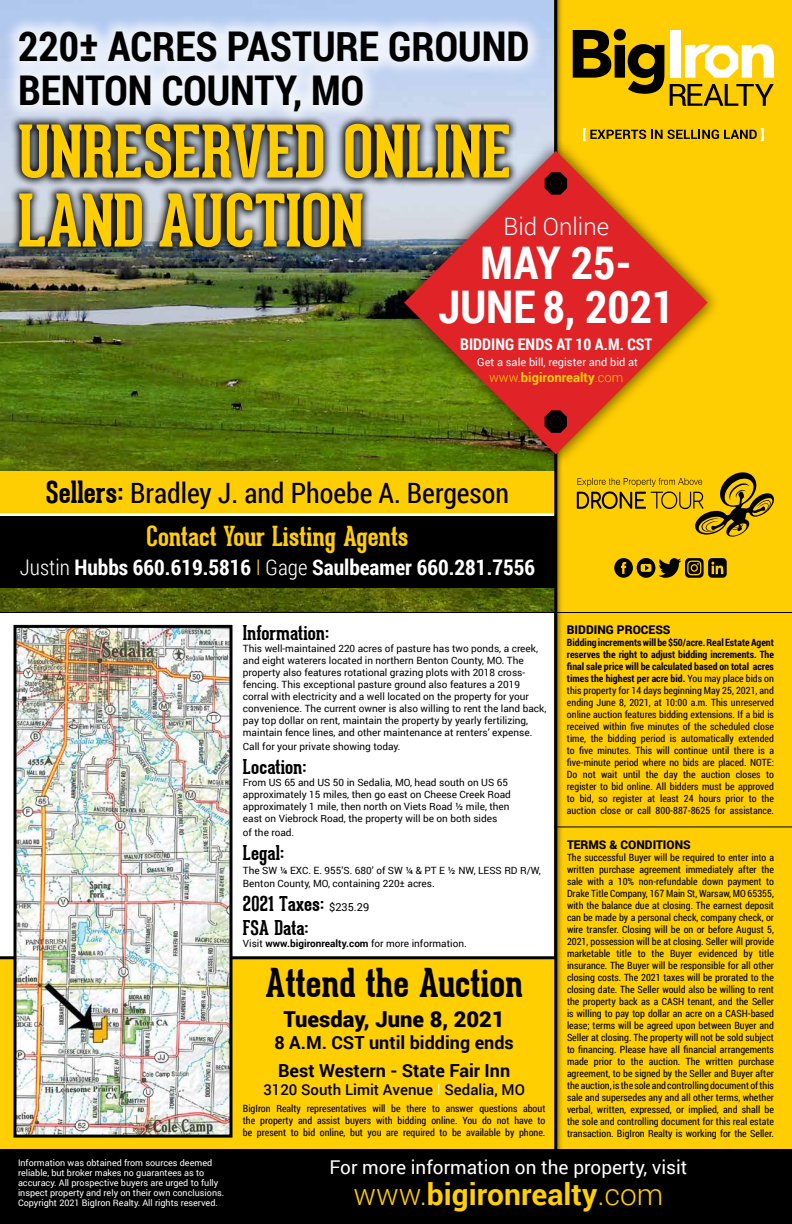
<style>
.page{position:relative;width:792px;height:1224px;background:#fff}
.page>*{position:absolute;margin:0;border:0;box-sizing:border-box;transform-origin:0 0}
.t1{font:700 71px/69px "Geared Slab";color:#ffce02}
.t2{font:700 45px/44px "Roboto Condensed";color:#fff;text-align:center}
.t3{font:700 41px/44px "Roboto Condensed";color:#000}
.t4{font:700 39px "Geared Slab";color:#000}
.t5{font:700 30px "Roboto";color:#ffcf01}
.t6{font:28px "Roboto Condensed";color:#000}
.t7{font:700 27px "Geared Slab";color:#ffce02}
.t8{font:300 24px "Roboto";color:#fff}
.t9{font:900 22px "Roboto";color:#000}
.t10{font:700 21.5px "Roboto Condensed";color:#fff}
.t11{font:700 20px/24px "Geared Slab";color:#000}
.t12{font:19px "Roboto";color:#fff}
.t13{font:700 18px/28px "Roboto";color:#000}
.t14{font:700 16px "Roboto Condensed";color:#fff}
.t15{font:500 15px "Roboto";color:#000}
.t16{font:700 13px "Roboto";color:#ffcf01}
.t17{font:900 12px "Roboto";color:#000}
.t18{font:11px "Roboto";color:#fff}
.t19{font:10px/12px "Roboto Condensed";color:#000;text-align:justify}
.t20{font:10px/12px "Roboto";color:#000}
.t21{font:9px/10px "Roboto";color:#fff}
.s1{font-weight:300}
.s2{font-family:"Geared Slab";font-weight:700;font-size:30px}
.s3{font-weight:300;color:#ffce02}
.s4{font-family:"Roboto";font-weight:400;font-size:11px}
.s5{font-weight:700}
.s6{font-weight:300;color:#fff}
</style>
<div class="page">
<img style="left:0;top:0;width:553px;height:612px">
<div style="left:553px;top:0;width:239px;height:1150px;background:#ffce02"></div>
<svg style="left:10px;top:128px;width:508px;height:129px;background:#494d52"></svg>
<div style="left:2px;top:15px;width:543px;height:113px;background:#fff;opacity:.75"></div>
<div style="left:0;top:472px;width:556px;height:43px;background:#ffce02"></div>
<hr style="left:554px;top:826px;width:238px;height:1px;background:#000">
<div style="left:0;top:1149px;width:792px;height:75px;background:#000"></div>
<div style="left:0;top:959px;width:556px;height:190px;background:#ffcf01"></div>
<hr style="left:554px;top:0;width:3px;height:1149px;background:#000">
<hr style="left:0;top:956px;width:554px;height:3px;background:#000">
<img style="left:18px;top:629px;width:210px;height:505px">
<div style="left:14px;top:625px;width:218px;height:513px;border:3px solid #000"></div>
<hr style="left:0;top:513px;width:554px;height:3px;background:#fff">
<div style="left:390px;top:137px;width:331px;height:331px;background:#000;opacity:.62"></div>
<svg style="left:404px;top:151px;width:304px;height:303px;fill:#df2326"></svg>
<div style="left:0;top:516px;width:554px;height:72px;background:#000"></div>
<hr style="left:0;top:612px;width:792px;height:1px;background:#000">
<svg style="left:583px;top:128px;width:181px;height:13px"></svg>
<svg style="left:670px;top:84px;width:104px;height:22px"></svg>
<svg style="left:685px;top:44px;width:89px;height:34px"></svg>
<div style="left:670px;top:30px;width:11px;height:48px;background:#fff"></div>
<svg style="left:573px;top:29px;width:91px;height:65px"></svg>
<svg style="left:545px;top:172px;width:22px;height:23px"></svg>
<div style="left:550px;top:178px;width:12px;height:11px;background:#000;border-radius:50%"></div>
<svg style="left:545px;top:410px;width:22px;height:23px"></svg>
<div style="left:550px;top:416px;width:11px;height:11px;background:#000;border-radius:50%"></div>
<svg style="left:577px;top:472px;width:197px;height:65px"></svg>
<div style="left:708px;top:558px;width:19px;height:20px;background:#030303;border-radius:4px"></div>
<svg style="left:711px;top:562px;width:13px;height:12px"></svg>
<svg style="left:614px;top:558px;width:90px;height:20px"></svg>
<h3 class="t3" style="left:18px;top:23px;width:513px">220± ACRES PASTURE GROUND<br>BENTON COUNTY, MO</h3>
<h1 class="t1" style="left:18px;top:117px;width:495px">UNRESERVED ONLINE<br>LAND AUCTION</h1>
<h3 class="t8" style="left:503px;top:210px;width:107px">Bid Online</h3>
<h2 class="t2" style="left:438px;top:239px;width:238px">MAY 25-<br>JUNE 8, 2021</h2>
<h3 class="t14" style="left:460px;top:333px;width:194px">BIDDING ENDS AT 10 A.M. CST</h3>
<p class="t18" style="left:477px;top:354px;width:162px">Get a sale bill, register and bid at</p>
<h3 class="t16" style="left:489px;top:368px;width:136px"><span class="s1">www.</span>bigironrealty<span class="s1">.com</span></h3>
<h3 class="t6" style="left:46px;top:473px;width:465px"><span class="s2">Sellers:</span> Bradley J. and Phoebe A. Bergeson</h3>
<h3 class="t7" style="left:146px;top:520px;width:264px">Contact Your Listing Agents</h3>
<h3 class="t10" style="left:20px;top:552px;width:517px"><span class="s1">Justin</span> Hubbs 660.619.5816 <span class="s3">I</span> <span class="s1">Gage</span> Saulbeamer 660.281.7556</h3>
<h3 class="t11" style="left:243px;top:621px;width:88px">Information:</h3>
<p class="t20" style="left:243px;top:642px;width:305px">This well-maintained 220 acres of pasture has two ponds, a creek, and eight waterers located in northern Benton County, MO. The property also features rotational grazing plots with 2018 cross&shy;fencing. This exceptional pasture ground also features a 2019 corral with electricity and a well located on the property for your convenience. The current owner is also willing to rent the land back, pay top dollar on rent, maintain the property by yearly fertilizing, maintain fence lines, and other maintenance at renters’ expense.</p>
<p class="t20" style="left:243px;top:740px;width:159px">Call for your private showing today.</p>
<h3 class="t11" style="left:243px;top:754px;width:65px">Location:</h3>
<p class="t20" style="left:243px;top:776px;width:270px">From US 65 and US 50 in Sedalia, MO, head south on US 65 approximately 15 miles, then go east on Cheese Creek Road approximately 1 mile, then north on Viets Road ½ mile, then east on Viebrock Road, the property will be on both sides</p>
<p class="t20" style="left:243px;top:826px;width:53px">of the road.</p>
<h3 class="t11" style="left:243px;top:840px;width:43px">Legal:</h3>
<p class="t20" style="left:243px;top:863px;width:300px;line-height:13.8px">The SW ¼ EXC. E. 955’S. 680’ of SW ¼ &amp; PT E ½ NW, LESS RD R/W,<br>Benton County, MO, containing 220± acres.</p>
<h3 class="t11" style="left:243px;top:892px;width:128px">2021 Taxes: <span class="s4">$235.29<br></span>FSA Data:</h3>
<p class="t20" style="left:243px;top:937px;width:225px">Visit <span class="s5">www.bigironrealty.com</span> for more information.</p>
<h3 class="t4" style="left:265px;top:958px;width:260px">Attend the Auction</h3>
<h3 class="t9" style="left:284px;top:1004px;width:223px">Tuesday, June 8, 2021</h3>
<h3 class="t13" style="left:274px;top:1028px;width:241px">8 A.M. CST until bidding ends<br>Best Western - State Fair Inn</h3>
<h3 class="t15" style="left:263px;top:1079px;width:263px">3120 South Limit Avenue <span class="s6">I</span> Sedalia, MO</h3>
<p class="t19" style="left:243px;top:1102px;width:304px">BigIron Realty representatives will be there to answer questions about the property and assist buyers with bidding online. You do not have to be present to bid online, but you are required to be available by phone.</p>
<p class="t17" style="left:567px;top:621px;width:105px">BIDDING PROCESS</p>
<p class="t19" style="left:567px;top:636px;width:209px"><span class="s5">Bidding increments will be $50/acre. Real Estate Agent reserves the right to adjust bidding increments. The final sale price will be calculated based on total acres times the highest per acre bid.</span> You may place bids on this property for 14 days beginning May 25, 2021, and ending June 8, 2021, at 10:00 a.m. This unreserved online auction features bidding extensions. If a bid is received within five minutes of the scheduled close time, the bidding period is automatically extended to five minutes. This will continue until there is a five-minute period where no bids are placed. NOTE:<br>Do not wait until the day the auction closes to register to bid online. All bidders must be approved to bid, so register at least 24 hours prior to the auction close or call 800-887-8625 for assistance.</p>
<p class="t17" style="left:567px;top:836px;width:125px">TERMS &amp; CONDITIONS</p>
<p class="t19" style="left:567px;top:851px;width:209px">The successful Buyer will be required to enter into a written purchase agreement immediately after the sale with a 10% non-refundable down payment to Drake Title Company, 167 Main St, Warsaw, MO 65355, with the balance due at closing. The earnest deposit can be made by a personal check, company check, or wire transfer. Closing will be on or before August 5, 2021, possession will be at closing. Seller will provide marketable title to the Buyer evidenced by title insurance. The Buyer will be responsible for all other closing costs. The 2021 taxes will be prorated to the closing date. The Seller would also be willing to rent the property back as a CASH tenant, and the Seller is willing to pay top dollar an acre on a CASH-based lease; terms will be agreed upon between Buyer and Seller at closing. The property will not be sold subject to financing. Please have all financial arrangements made prior to the auction. The written purchase agreement, to be signed by the Seller and Buyer after the auction, is the sole and controlling document of this sale and supersedes any and all other terms, whether verbal, written, expressed, or implied, and shall be the sole and controlling document for this real estate transaction. BigIron Realty is working for the Seller.</p>
<p class="t21" style="left:18px;top:1158px;width:208px">Information was obtained from sources deemed reliable, but broker makes no guarantees as to accuracy. All prospective buyers are urged to fully inspect property and rely on their own conclusions.<br>Copyright 2021 BigIron Realty. All rights reserved.</p>
<h3 class="t12" style="left:329px;top:1154px;width:360px">For more information on the property, visit</h3>
<h3 class="t5" style="left:353px;top:1173px;width:312px"><span class="s1">www.</span>bigironrealty<span class="s1">.com</span></h3>
</div>
